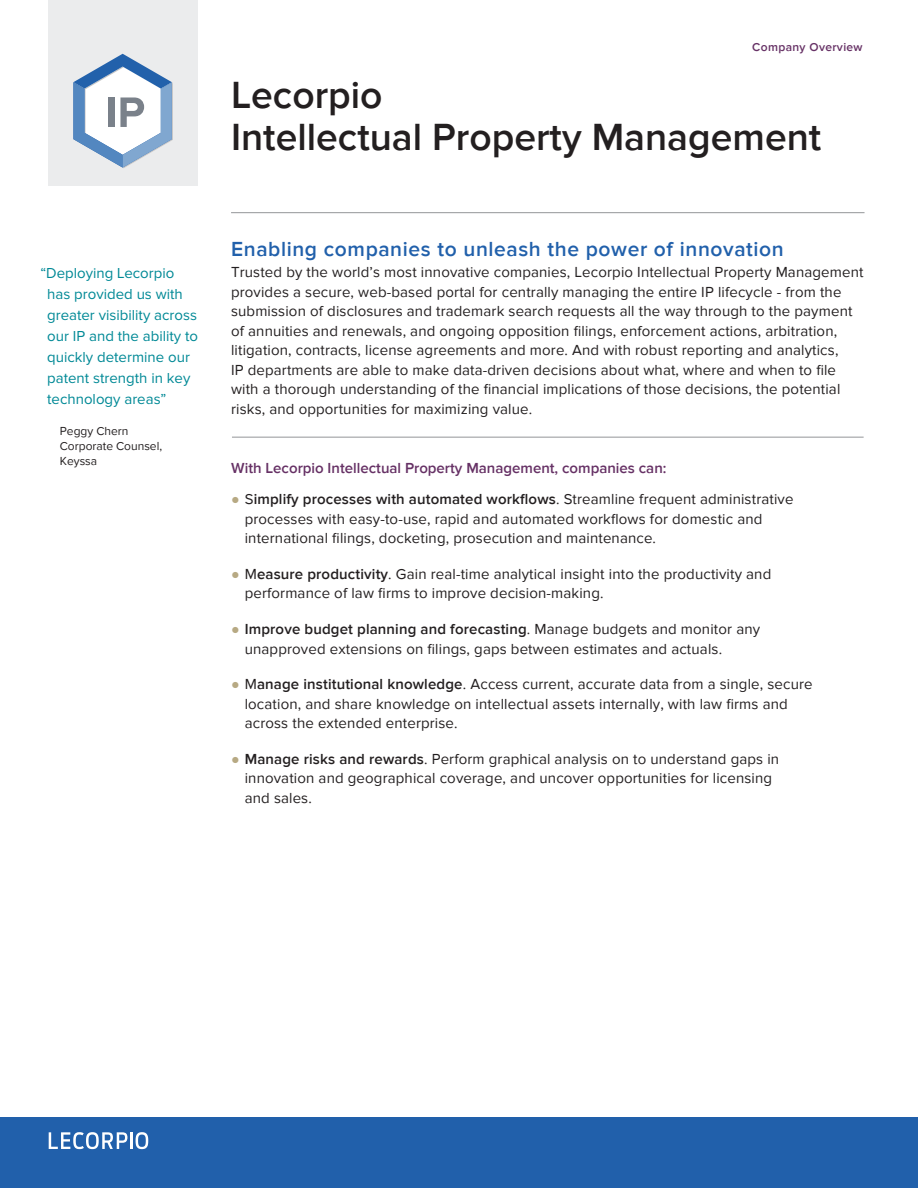
<style>
.page{position:relative;width:918px;height:1188px;background:#fff}
.page>*{position:absolute;margin:0;border:0;box-sizing:border-box;transform-origin:0 0}
.Collateral_title_-_l{font:600 39px/42px "Proxima Nova";color:#231f20}
.Section_header{font:600 21px "Proxima Nova";letter-spacing:.03em;color:#2160ab}
.Body{font:15px/19.5px "Proxima Nova";letter-spacing:.01em;color:#231f20}
.t1{font:15px/21px "Proxima Nova";color:#008996}
.Sub-section_header{font:600 15px "Proxima Nova";color:#663165}
.Quote_-_source{font:12px/15px "Proxima Nova";color:#231f20}
.t2{font:600 12px "Proxima Nova";letter-spacing:.03em;color:#663165}
.s1{font-family:"Arial";font-size:14.25px;color:#b7a983}
.s2{font-weight:600}
</style>
<div class="page">
<div style="left:48px;top:0;width:149px;height:185px;background:#ebeced"></div>
<hr style="left:231px;top:212px;width:634px;height:1px;background:#939598">
<div style="left:0;top:1117px;width:918px;height:71px;background:#2160ab"></div>
<svg style="left:49px;top:1132px;width:78px;height:17px"></svg>
<hr style="left:130px;top:1132px;width:3px;height:17px;background:#fff">
<svg style="left:136px;top:1132px;width:12px;height:17px"></svg>
<svg style="left:73px;top:54px;width:100px;height:114px"></svg>
<hr style="left:232px;top:437px;width:632px;height:1px;background:#939598">
<p class="t1" style="left:47px;top:263px;width:152px;text-indent:-7px">“Deploying Lecorpio has provided us with greater visibility across our IP and the ability to quickly determine our patent strength in key technology areas”</p>
<p class="Quote_-_source" style="left:60px;top:424px;width:104px">Peggy Chern<br>Corporate Counsel,<br>Keyssa</p>
<p class="t2" style="left:752px;top:40px;width:112px">Company Overview</p>
<p class="Collateral_title_-_l" style="left:231px;top:75px;width:592px">Lecorpio<br>Intellectual Property Management</p>
<p class="Section_header" style="left:231px;top:237px;width:554px">Enabling companies to unleash the power of innovation</p>
<p class="Body" style="left:231px;top:263px;width:634px">Trusted by the world’s most innovative companies, Lecorpio Intellectual Property Management provides a secure, web-based portal for centrally managing the entire IP lifecycle - from the submission of disclosures and trademark search requests all the way through to the payment of annuities and renewals, and ongoing opposition filings, enforcement actions, arbitration, litigation, contracts, license agreements and more. And with robust reporting and analytics,<br>IP departments are able to make data-driven decisions about what, where and when to file with a thorough understanding of the financial implications of those decisions, the potential risks, and opportunities for maximizing value.</p>
<p class="Sub-section_header" style="left:231px;top:459px;width:437px">With Lecorpio Intellectual Property Management, companies can:</p>
<p class="Body" style="left:245px;top:490px;width:550px;text-indent:-14px"><span class="s1">●</span> S<span class="s2">implify processes with automated workflows</span>. Streamline frequent administrative processes with easy-to-use, rapid and automated workflows for domestic and international filings, docketing, prosecution and maintenance.</p>
<p class="Body" style="left:245px;top:564px;width:528px;text-indent:-14px"><span class="s1">●</span> M<span class="s2">easure productivity</span>. Gain real-time analytical insight into the productivity and performance of law firms to improve decision-making.</p>
<p class="Body" style="left:245px;top:620px;width:517px;text-indent:-14px"><span class="s1">●</span> <span class="s2">Improve budget planning and forecasting</span>. Manage budgets and monitor any unapproved extensions on filings, gaps between estimates and actuals.</p>
<p class="Body" style="left:245px;top:675px;width:569px;text-indent:-14px"><span class="s1">●</span> M<span class="s2">anage institutional knowledge</span>. Access current, accurate data from a single, secure location, and share knowledge on intellectual assets internally, with law firms and across the extended enterprise.</p>
<p class="Body" style="left:245px;top:749px;width:536px;text-indent:-14px"><span class="s1">●</span> <span class="s2">Manage risks and rewards</span>. Perform graphical analysis on to understand gaps in innovation and geographical coverage, and uncover opportunities for licensing and sales.</p>
</div>
